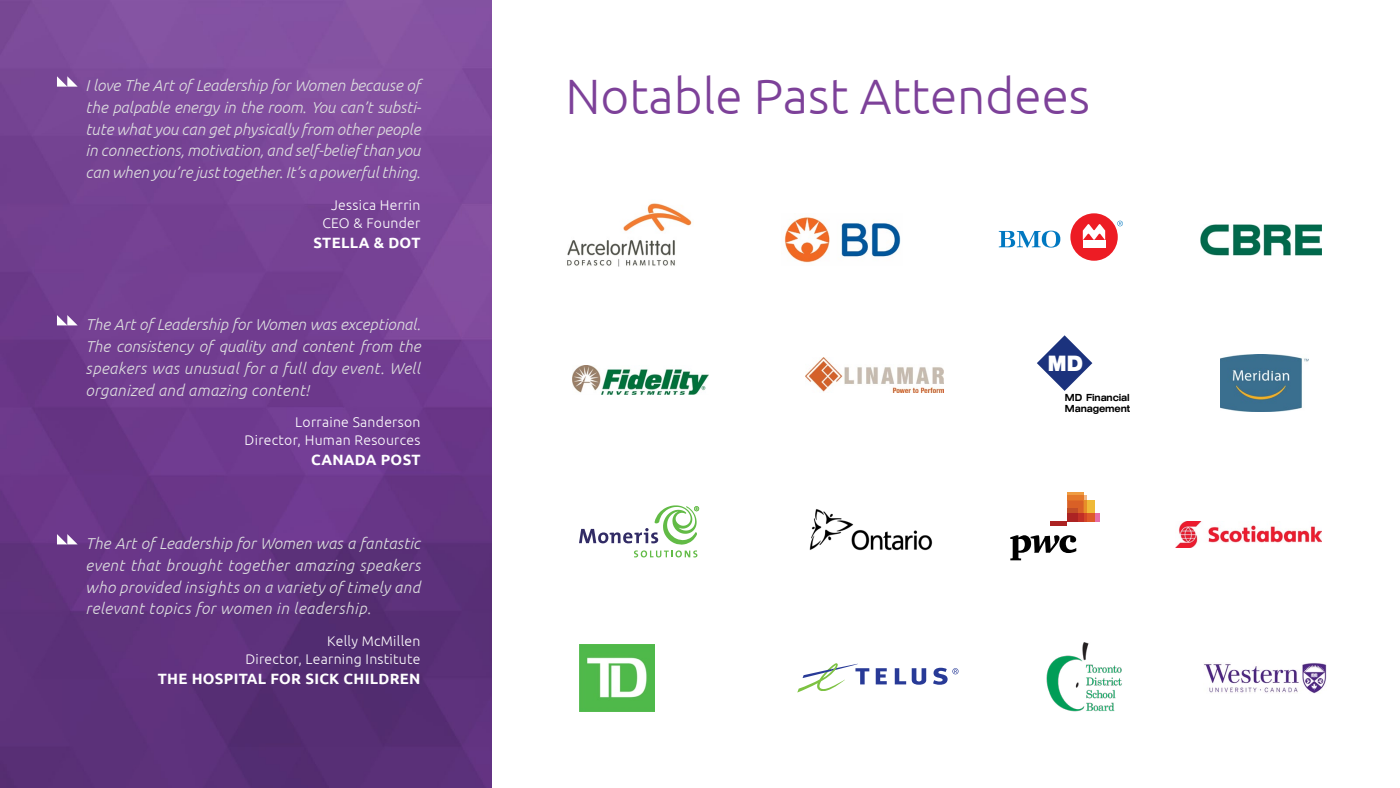
<style>
.page{position:relative;width:1400px;height:788px;background:#fff}
.page>*{position:absolute;margin:0;border:0;box-sizing:border-box;transform-origin:0 0}
.t1{font:300 49.61px "Ubuntu";color:#7d4199}
.t2{font:23.01px "Helvetica Bld";color:#fff}
.t3{font:italic 300 15.75px/21.9px "Ubuntu";letter-spacing:.02em;color:#dddedf;text-align:justify}
.t4{font:700 14.88px "Ubuntu";letter-spacing:.02em;color:#fff}
.t5{font:300 14px/18.4px "Ubuntu";letter-spacing:.02em;color:#fff;text-align:right}
.t6{font:10.59px/10.6px "Helvetica Bld Ext";letter-spacing:-.015em;color:#000;scale:.87 1}
</style>
<div class="page">
<img style="left:806px;top:357px;width:137px;height:35px">
<svg style="left:1010px;top:535px;width:66px;height:25px"></svg>
<hr style="left:1050px;top:521px;width:17px;height:4px;background:#ac2323">
<hr style="left:1067px;top:492px;width:17px;height:3px;background:#ef9c41">
<div style="left:1087px;top:500px;width:8px;height:13px;background:#efba38"></div>
<svg style="left:1095px;top:513px;width:4px;height:8px"></svg>
<div style="left:1087px;top:513px;width:8px;height:8px;background:#de5928"></div>
<svg style="left:1067px;top:495px;width:20px;height:26px"></svg>
<div style="left:1077px;top:513px;width:7px;height:8px;background:#c22f26"></div>
<hr style="left:1067px;top:509px;width:10px;height:4px;background:#c14d27">
<div style="left:1067px;top:513px;width:10px;height:8px;background:#ac2323"></div>
<img style="left:0;top:0;width:492px;height:788px">
<svg style="left:876px;top:668px;width:11px;height:16px"></svg>
<svg style="left:895px;top:668px;width:11px;height:16px"></svg>
<svg style="left:912px;top:668px;width:14px;height:16px"></svg>
<svg style="left:797px;top:663px;width:72px;height:29px"></svg>
<svg style="left:933px;top:667px;width:26px;height:17px"></svg>
<img style="left:1221px;top:354px;width:88px;height:57px">
<svg style="left:57px;top:76px;width:21px;height:11px"></svg>
<svg style="left:57px;top:315px;width:21px;height:10px"></svg>
<svg style="left:57px;top:534px;width:21px;height:10px"></svg>
<div style="left:1070px;top:213px;width:48px;height:48px;background:#ed1c24;border-radius:50%"></div>
<div style="left:1083px;top:240px;width:22px;height:7px;background:#fff"></div>
<svg style="left:1083px;top:224px;width:22px;height:16px"></svg>
<svg style="left:999px;top:231px;width:61px;height:16px"></svg>
<svg style="left:1117px;top:221px;width:6px;height:5px"></svg>
<img style="left:1176px;top:521px;width:145px;height:26px">
<img style="left:1046px;top:642px;width:76px;height:70px">
<img style="left:1204px;top:663px;width:122px;height:30px">
<img style="left:1201px;top:224px;width:120px;height:31px">
<img style="left:572px;top:365px;width:136px;height:29px">
<svg style="left:579px;top:505px;width:120px;height:52px"></svg>
<img style="left:809px;top:509px;width:124px;height:42px">
<img style="left:567px;top:203px;width:125px;height:63px">
<img style="left:784px;top:217px;width:117px;height:46px">
<img style="left:579px;top:644px;width:75px;height:67px">
<svg style="left:1037px;top:335px;width:55px;height:56px"></svg>
<p class="t3" style="left:86px;top:74px;width:337px">I love The Art of Leadership for Women because of the palpable energy in the room. You can’t substi&shy;tute what you can get physically from other people in connections, motivation, and self-belief than you can when you’re just together. It’s a powerful thing.</p>
<p class="t5" style="left:322px;top:195px;width:100px">Jessica Herrin<br>CEO &amp; Founder</p>
<p class="t4" style="left:314px;top:233px;width:108px">STELLA &amp; DOT</p>
<p class="t3" style="left:86px;top:313px;width:336px">The Art of Leadership for Women was exceptional.<br>The consistency of quality and content from the speakers was unusual for a full day event. Well organized and amazing content!</p>
<p class="t5" style="left:245px;top:412px;width:177px">Lorraine Sanderson<br>Director, Human Resources</p>
<p class="t4" style="left:311px;top:450px;width:111px">CANADA POST</p>
<p class="t3" style="left:86px;top:531px;width:336px">The Art of Leadership for Women was a fantastic event that brought together amazing speakers who provided insights on a variety of timely and relevant topics for women in leadership.</p>
<p class="t5" style="left:245px;top:631px;width:177px">Kelly McMillen<br>Director, Learning Institute</p>
<p class="t4" style="left:158px;top:669px;width:264px">THE HOSPITAL FOR SICK CHILDREN</p>
<h1 class="t1" style="left:565px;top:66px;width:526px">Notable Past Attendees</h1>
<h2 class="t2" style="left:1047px;top:349px;width:37px">MD</h2>
<p class="t6" style="left:1065px;top:392px;width:77px">MD Financial<br>Management</p>
</div>
